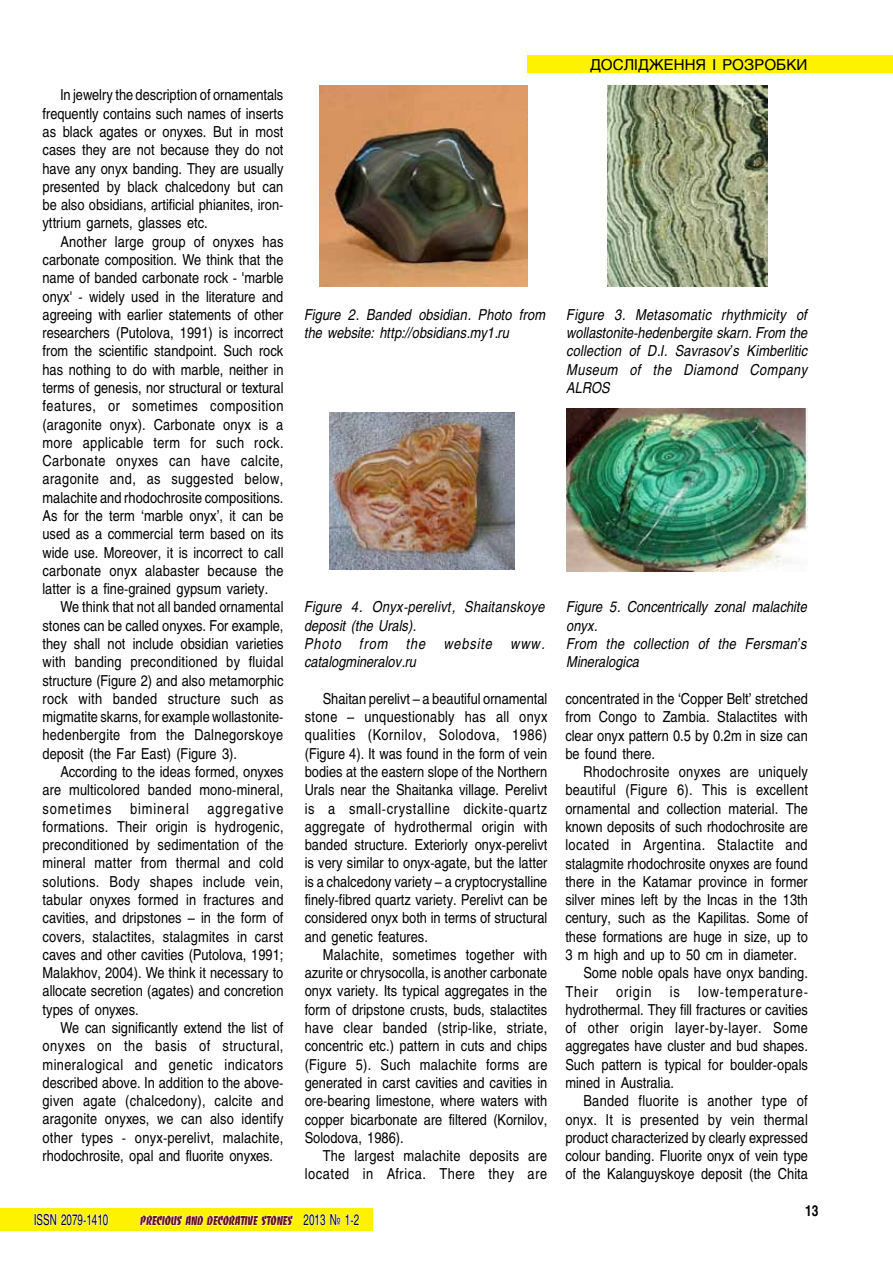
<style>
.page{position:relative;width:893px;height:1263px;background:#fff}
.page>*{position:absolute;margin:0;border:0;box-sizing:border-box;transform-origin:0 0}
.t1{font:15px/18.3px "Helios";color:#000;text-align:justify;scale:.85 1}
.t2{font:italic 15px/18.3px "Helios";letter-spacing:.01em;color:#000;scale:.85 1}
.t3{font:15px/18.3px "Helios";letter-spacing:.02em;color:#000;text-align:right;scale:.85 1}
.t4{font:15px "Helios";letter-spacing:.035em;color:#000;scale:.85 1}
.t5{font:15px "Helios";letter-spacing:.025em;color:#000;scale:.85 1}
.t6{font:15px "Helios";letter-spacing:.07em;color:#000;scale:.85 1}
.t7{font:15px "Helios";color:#000}
.t8{font:15px "Helios";color:#000;scale:.65 1}
.t9{font:700 15px "Helios";color:#000;scale:.8 1}
.t10{font:13.5px "Banco Heavy C";color:#671316;scale:.8 1}
.s1{font-family:"Helios";font-size:15px;color:#000}
</style>
<div class="page">
<div style="left:527px;top:55px;width:366px;height:17px;background:#fff200"></div>
<div style="left:0;top:1208px;width:372px;height:22px;background:#fff200"></div>
<svg style="left:140px;top:1214px;width:154px;height:12px"></svg>
<svg style="left:303px;top:1213px;width:56px;height:13px"></svg>
<svg style="left:35px;top:1213px;width:74px;height:13px"></svg>
<img style="left:319px;top:85px;width:208px;height:201px">
<img style="left:608px;top:85px;width:159px;height:201px">
<img style="left:330px;top:412px;width:184px;height:158px">
<img style="left:567px;top:408px;width:240px;height:163px">
<p class="t1" style="left:43px;top:86px;width:285px;text-indent:18px">In jewelry the description of ornamentals frequently contains such names of inserts as black agates or onyxes. But in most cases they are not because they do not have any onyx banding. They are usually presented by black chalcedony but can be also obsidians, artificial phianites, iron&shy;yttrium garnets, glasses etc.</p>
<p class="t1" style="left:43px;top:232px;width:285px;text-indent:18px">Another large group of onyxes has carbonate composition. We think that the name of banded carbonate rock - 'marble onyx' - widely used in the literature and agreeing with earlier statements of other researchers (Putolova, 1991) is incorrect from the scientific standpoint. Such rock has nothing to do with marble, neither in terms of genesis, nor structural or textural features, or sometimes composition (aragonite onyx). Carbonate onyx is a more applicable term for such rock.<br>Carbonate onyxes can have calcite, aragonite and, as suggested below, malachite and rhodochrosite compositions.<br>As for the term ‘marble onyx’, it can be used as a commercial term based on its wide use. Moreover, it is incorrect to call carbonate onyx alabaster because the latter is a fine-grained gypsum variety.</p>
<p class="t1" style="left:43px;top:598px;width:285px;text-indent:18px">We think that not all banded ornamental stones can be called onyxes. For example, they shall not include obsidian varieties with banding preconditioned by fluidal structure (Figure 2) and also metamorphic rock with banded structure such as migmatite skarns, for example wollastonite&shy;hedenbergite from the Dalnegorskoye deposit (the Far East) (Figure 3).</p>
<p class="t1" style="left:43px;top:762px;width:285px;text-indent:18px">According to the ideas formed, onyxes are multicolored banded mono-mineral, sometimes bimineral aggregative formations. Their origin is hydrogenic, preconditioned by sedimentation of the mineral matter from thermal and cold solutions. Body shapes include vein, tabular onyxes formed in fractures and cavities, and dripstones – in the form of covers, stalactites, stalagmites in carst caves and other cavities (Putolova, 1991; Malakhov, 2004). We think it necessary to allocate secretion (agates) and concretion types of onyxes.</p>
<p class="t1" style="left:43px;top:1018px;width:285px;text-indent:18px">We can significantly extend the list of onyxes on the basis of structural, mineralogical and genetic indicators described above. In addition to the above&shy;given agate (chalcedony), calcite and aragonite onyxes, we can also identify other types - onyx-perelivt, malachite, rhodochrosite, opal and fluorite onyxes.</p>
<p class="t7" style="left:590px;top:55px;width:219px">ДОСЛІДЖЕННЯ І РОЗРОБКИ</p>
<p class="t2" style="left:305px;top:305px;width:285px">Figure 2. Banded obsidian. Photo from the website: http://obsidians.my1.ru</p>
<p class="t2" style="left:567px;top:305px;width:285px;text-align:justify">Figure 3. Metasomatic rhythmicity of wollastonite-hedenbergite skarn. From the collection of D.I. Savrasov’s Kimberlitic Museum of the Diamond Company ALROS</p>
<p class="t2" style="left:305px;top:598px;width:284px">Figure 4. Onyx-perelivt, Shaitanskoye deposit (the Urals).<br>Photo from the website www. сatalogmineralov.ru</p>
<p class="t2" style="left:567px;top:598px;width:284px">Figure 5. Concentrically zonal malachite onyx.<br>From the collection of the Fersman’s<br>Mineralogica</p>
<p class="t1" style="left:305px;top:689px;width:287px;text-indent:18px">Shaitan perelivt – a beautiful ornamental stone – unquestionably has all onyx qualities (Kornilov, Solodova, 1986) (Figure 4). It was found in the form of vein bodies at the eastern slope of the Northern Urals near the Shaitanka village. Perelivt is a small-crystalline dickite-quartz aggregate of hydrothermal origin with banded structure. Exteriorly onyx-perelivt is very similar to onyx-agate, but the latter is a chalcedony variety – a cryptocrystalline finely-fibred quartz variety. Perelivt can be considered onyx both in terms of structural and genetic features.</p>
<p class="t1" style="left:305px;top:945px;width:287px;text-indent:18px">Malachite, sometimes together with azurite or chrysocolla, is another carbonate onyx variety. Its typical aggregates in the form of dripstone crusts, buds, stalactites have clear banded (strip-like, striate, concentric etc.) pattern in cuts and chips (Figure 5). Such malachite forms are generated in carst cavities and cavities in ore-bearing limestone, where waters with copper bicarbonate are filtered (Kornilov, Solodova, 1986).</p>
<p class="t3" style="left:305px;top:1146px;width:287px">The largest malachite deposits are located in Africa. There they are</p>
<p class="t1" style="left:565px;top:689px;width:287px">concentrated in the ‘Copper Belt’ stretched from Congo to Zambia. Stalactites with clear onyx pattern 0.5 by 0.2m in size can be found there.</p>
<p class="t3" style="left:583px;top:762px;width:266px">Rhodochrosite onyxes are uniquely</p>
<p class="t5" style="left:565px;top:781px;width:287px">beautiful (Figure 6). This is excellent</p>
<p class="t1" style="left:565px;top:799px;width:287px">ornamental and collection material. The</p>
<p class="t1" style="left:565px;top:817px;width:287px">known deposits of such rhodochrosite are</p>
<p class="t4" style="left:565px;top:836px;width:287px">located in Argentina. Stalactite and</p>
<p class="t1" style="left:565px;top:854px;width:287px">stalagmite rhodochrosite onyxes are found</p>
<p class="t1" style="left:565px;top:872px;width:287px">there in the Katamar province in former</p>
<p class="t1" style="left:565px;top:890px;width:287px">silver mines left by the Incas in the 13th</p>
<p class="t1" style="left:565px;top:909px;width:287px">century, such as the Kapilitas. Some of</p>
<p class="t1" style="left:565px;top:927px;width:287px">these formations are huge in size, up to</p>
<p class="t1" style="left:565px;top:945px;width:274px">3 m high and up to 50 cm in diameter.</p>
<p class="t1" style="left:583px;top:964px;width:266px">Some noble opals have onyx banding.</p>
<p class="t6" style="left:565px;top:982px;width:287px">Their origin is low-temperature-</p>
<p class="t1" style="left:565px;top:1000px;width:287px">hydrothermal. They fill fractures or cavities</p>
<p class="t4" style="left:565px;top:1019px;width:287px">of other origin layer-by-layer. Some</p>
<p class="t1" style="left:565px;top:1037px;width:287px">aggregates have cluster and bud shapes.</p>
<p class="t1" style="left:565px;top:1055px;width:287px">Such pattern is typical for boulder-opals</p>
<p class="t1" style="left:565px;top:1073px;width:129px">mined in Australia.</p>
<p class="t3" style="left:583px;top:1092px;width:266px">Banded fluorite is another type of</p>
<p class="t3" style="left:565px;top:1110px;width:287px">onyx. It is presented by vein thermal</p>
<p class="t1" style="left:565px;top:1128px;width:287px">product characterized by clearly expressed</p>
<p class="t1" style="left:565px;top:1146px;width:287px">colour banding. Fluorite onyx of vein type</p>
<p class="t1" style="left:565px;top:1165px;width:287px">of the Kalanguyskoye deposit (the Chita</p>
<p class="t8" style="left:34px;top:1210px;width:116px">ISSN 2079-1410</p>
<p class="t10" style="left:140px;top:1212px;width:275px">PRECIOUS AND DECORATIVE STONES <span class="s1">2013 № 1-2</span></p>
<p class="t9" style="left:805px;top:1202px;width:18px">13</p>
</div>
